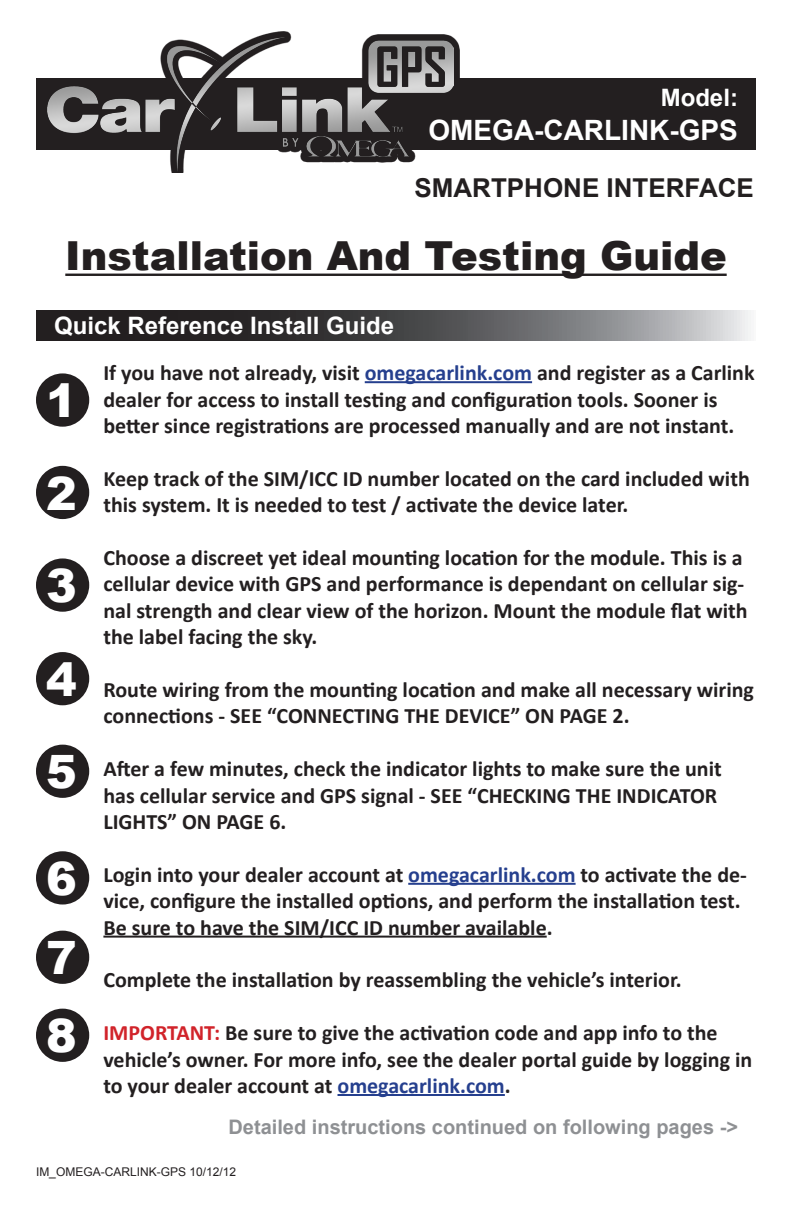
<style>
.page{position:relative;width:792px;height:1224px;background:#fff}
.page>*{position:absolute;margin:0;border:0;box-sizing:border-box;transform-origin:0 0}
.t1{font:900 46px "Arial";color:#fff}
.t2{font:900 40px "Arial";color:#231f20}
.Section_title{font:700 28px "Arial";color:#fff}
.t3{font:700 26px "Arial";color:#231f20}
.Section_title-2{font:700 24px "Arial";color:#fff}
.t4{font:700 22px/26.4px "Calibri";color:#231f20}
.t5{font:700 20px "Arial";color:#8e9093}
.t6{font:12px "Arial";color:#231f20}
.s1{color:#253f8e}
.s2{color:#d1232a}
</style>
<div class="page">
<div style="left:36px;top:79px;width:720px;height:71px;background:#231f20"></div>
<hr style="left:65px;top:274px;width:662px;height:2px;background:#231f20">
<hr style="left:365px;top:381px;width:167px;height:2px;background:#253f8e">
<hr style="left:408px;top:883px;width:168px;height:2px;background:#253f8e">
<hr style="left:103px;top:936px;width:444px;height:2px;background:#231f20">
<hr style="left:338px;top:1094px;width:167px;height:2px;background:#253f8e">
<svg style="left:36px;top:311px;width:715px;height:29px;background:#585759"></svg>
<div style="left:37px;top:374px;width:51px;height:52px;background:#231f20;border-radius:50%"></div>
<div style="left:36px;top:373px;width:53px;height:54px;border:2px solid #231f20;border-radius:50%"></div>
<div style="left:37px;top:467px;width:51px;height:51px;background:#231f20;border-radius:50%"></div>
<div style="left:36px;top:466px;width:53px;height:53px;border:2px solid #231f20;border-radius:50%"></div>
<div style="left:37px;top:559px;width:51px;height:52px;background:#231f20;border-radius:50%"></div>
<div style="left:36px;top:558px;width:53px;height:54px;border:2px solid #231f20;border-radius:50%"></div>
<div style="left:37px;top:653px;width:51px;height:51px;background:#231f20;border-radius:50%"></div>
<div style="left:36px;top:652px;width:53px;height:53px;border:2px solid #231f20;border-radius:50%"></div>
<div style="left:37px;top:746px;width:51px;height:51px;background:#231f20;border-radius:50%"></div>
<div style="left:36px;top:745px;width:53px;height:53px;border:2px solid #231f20;border-radius:50%"></div>
<div style="left:37px;top:852px;width:51px;height:52px;background:#231f20;border-radius:50%"></div>
<div style="left:36px;top:851px;width:53px;height:54px;border:2px solid #231f20;border-radius:50%"></div>
<div style="left:37px;top:932px;width:51px;height:51px;background:#231f20;border-radius:50%"></div>
<div style="left:36px;top:931px;width:53px;height:53px;border:2px solid #231f20;border-radius:50%"></div>
<div style="left:37px;top:1010px;width:51px;height:51px;background:#231f20;border-radius:50%"></div>
<div style="left:36px;top:1009px;width:53px;height:53px;border:2px solid #231f20;border-radius:50%"></div>
<svg style="left:41px;top:31px;width:431px;height:56px"></svg>
<img style="left:47px;top:37px;width:406px;height:135px">
<p class="Section_title-2" style="left:661px;top:82px;width:79px">Model:</p>
<p class="Section_title" style="left:428px;top:112px;width:311px">OMEGA-CARLINK-GPS</p>
<p class="t3" style="left:415px;top:171px;width:341px">SMARTPHONE INTERFACE</p>
<p class="t2" style="left:65px;top:226px;width:663px">Installation And Testing Guide</p>
<p class="Section_title-2" style="left:54px;top:310px;width:342px">Quick Reference Install Guide</p>
<p class="t1" style="left:46px;top:367px;width:32px">1</p>
<p class="t1" style="left:46px;top:460px;width:32px">2</p>
<p class="t1" style="left:46px;top:552px;width:32px">3</p>
<p class="t1" style="left:46px;top:646px;width:32px">4</p>
<p class="t1" style="left:46px;top:739px;width:32px">5</p>
<p class="t1" style="left:46px;top:845px;width:32px">6</p>
<p class="t1" style="left:46px;top:925px;width:32px">7</p>
<p class="t1" style="left:46px;top:1003px;width:32px">8</p>
<p class="t4" style="left:103px;top:359px;width:653px">If you have not already, visit <span class="s1">omegacarlink.com</span> and register as a Carlink dealer for access to install testing and configuration tools. Sooner is better since registrations are processed manually and are not instant.</p>
<p class="t4" style="left:103px;top:464px;width:648px">Keep track of the SIM/ICC ID number located on the card included with this system. It is needed to test / activate the device later.</p>
<p class="t4" style="left:103px;top:544px;width:646px">Choose a discreet yet ideal mounting location for the module. This is a cellular device with GPS and performance is dependant on cellular sig&shy;nal strength and clear view of the horizon. Mount the module flat with the label facing the sky.</p>
<p class="t4" style="left:103px;top:676px;width:652px">Route wiring from the mounting location and make all necessary wiring connections - SEE “CONNECTING THE DEVICE” ON PAGE 2.</p>
<p class="t4" style="left:103px;top:755px;width:620px">After a few minutes, check the indicator lights to make sure the unit has cellular service and GPS signal - SEE “CHECKING THE INDICATOR<br>LIGHTS” ON PAGE 6.</p>
<p class="t4" style="left:103px;top:860px;width:645px">Login into your dealer account at <span class="s1">omegacarlink.com</span> to activate the de&shy;vice, configure the installed options, and perform the installation test.<br>Be sure to have the SIM/ICC ID number available.</p>
<p class="t4" style="left:103px;top:966px;width:580px">Complete the installation by reassembling the vehicle’s interior.</p>
<p class="t4" style="left:103px;top:1019px;width:651px"><span class="s2">IMPORTANT:</span> Be sure to give the activation code and app info to the vehicle’s owner. For more info, see the dealer portal guide by logging in to your dealer account at <span class="s1">omegacarlink.com</span>.</p>
<p class="t5" style="left:229px;top:1114px;width:511px">Detailed instructions continued on following pages -&gt;</p>
<p class="t6" style="left:36px;top:1164px;width:202px">IM_OMEGA-CARLINK-GPS 10/12/12</p>
</div>
